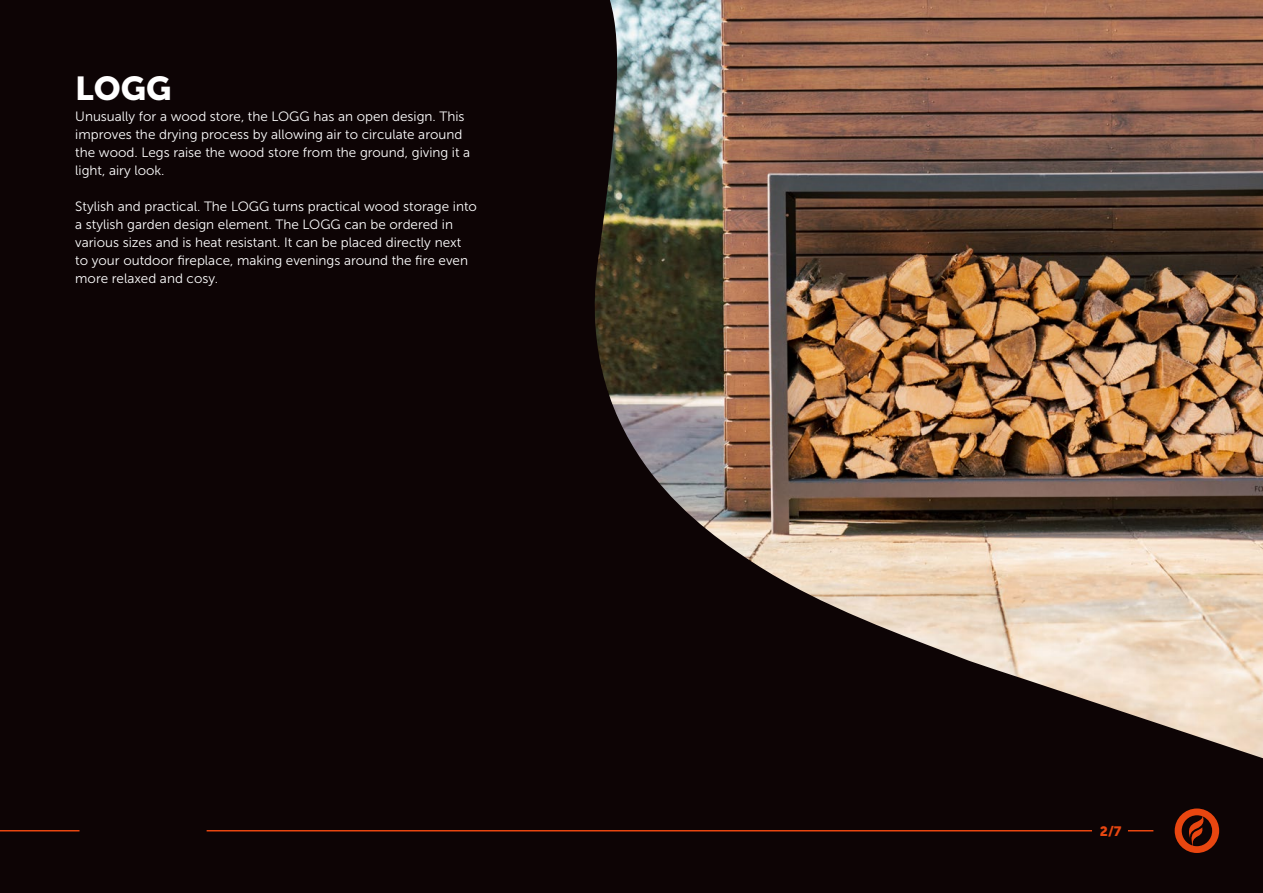
<style>
.page{position:relative;width:1263px;height:893px;background:#0d0405}
.page>*{position:absolute;margin:0;border:0;box-sizing:border-box;transform-origin:0 0}
.t1{font:33px "Museo Sans 900";color:#fff}
.t2{font:13.5px/18px "Museo Sans 300";color:#fff}
.t3{font:13.5px "Museo Sans 900";color:#e84610}
</style>
<div class="page">
<svg style="left:1128px;top:830px;width:25px;height:1px"></svg>
<hr style="left:0;top:830px;width:80px;height:1px;background:#e84610">
<hr style="left:207px;top:830px;width:885px;height:1px;background:#e84610">
<svg style="left:1175px;top:808px;width:44px;height:45px"></svg>
<img style="left:594px;top:0;width:669px;height:758px">
<h1 class="t1" style="left:75px;top:70px;width:98px">LOGG</h1>
<p class="t2" style="left:75px;top:107px;width:396px">Unusually for a wood store, the LOGG has an open design. This improves the drying process by allowing air to circulate around the wood. Legs raise the wood store from the ground, giving it a light, airy look.</p>
<p class="t2" style="left:75px;top:197px;width:403px">Stylish and practical. The LOGG turns practical wood storage into a stylish garden design element. The LOGG can be ordered in various sizes and is heat resistant. It can be placed directly next to your outdoor fireplace, making evenings around the fire even more relaxed and cosy.</p>
<p class="t3" style="left:1100px;top:823px;width:23px">2/7</p>
</div>
